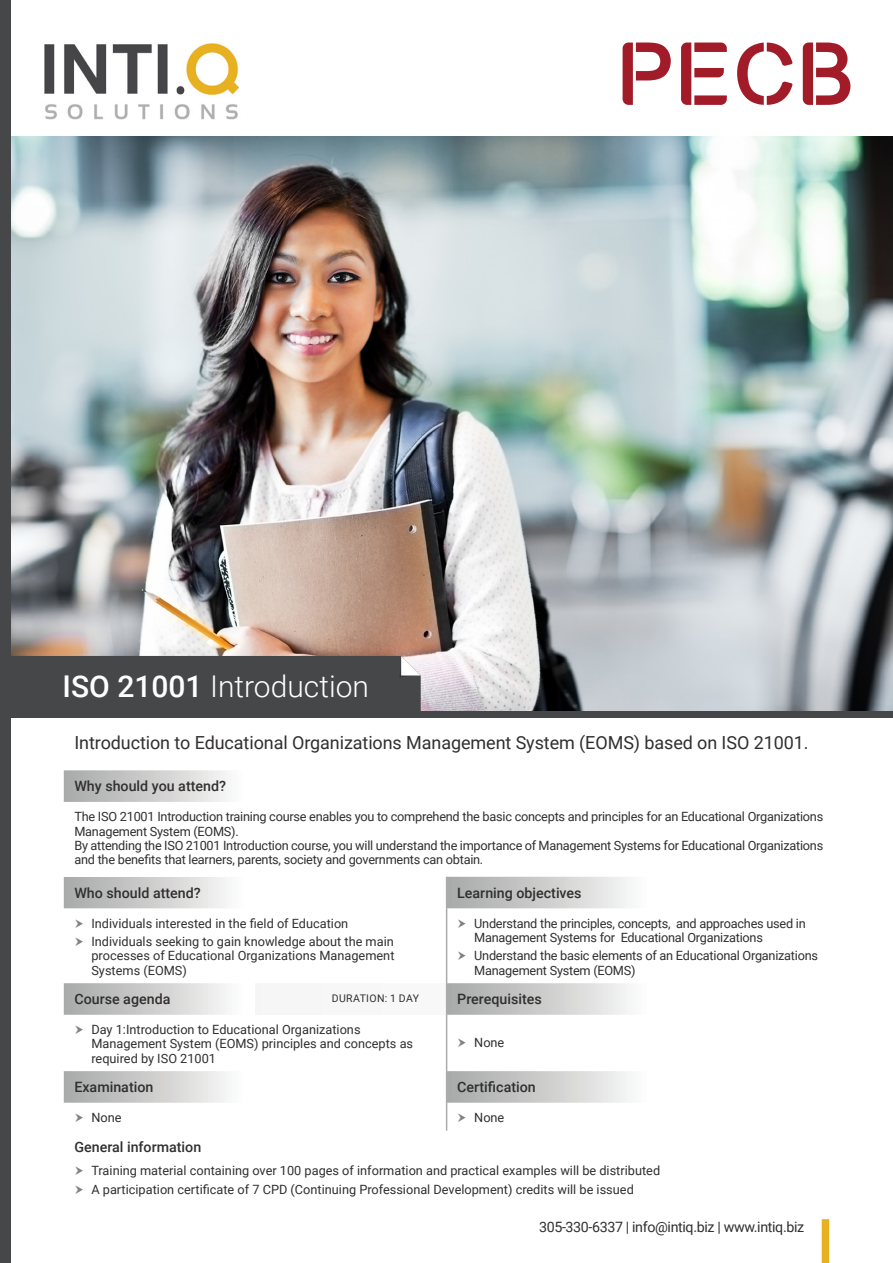
<style>
.page{position:relative;width:893px;height:1263px;background:#fff}
.page>*{position:absolute;margin:0;border:0;box-sizing:border-box;transform-origin:0 0}
.t1{font:300 30px "Roboto";color:#fff}
.t2{font:18px "Roboto";letter-spacing:-.005em;color:#312f30}
.Table1{font:500 14.25px "Roboto";color:#312f30}
.Bullet_Points{font:14.25px "Roboto";letter-spacing:-.025em;color:#312f30}
.t3{font:12.75px/14.2px "Roboto";letter-spacing:-.02em;color:#312f30}
.t4{font:12.75px/14.2px "Roboto";color:#312f30}
.Table1-2{font:10.5px "Roboto";letter-spacing:.035em;color:#312f30}
.s1{font-weight:500}
</style>
<div class="page">
<img style="left:11px;top:136px;width:882px;height:575px">
<div style="left:0;top:0;width:11px;height:1263px;background:#454749"></div>
<div style="left:11px;top:656px;width:410px;height:55px;background:#454749"></div>
<div style="left:0;top:711px;width:893px;height:7px;background:#454749"></div>
<svg style="left:64px;top:770px;width:382px;height:333px"></svg>
<div style="left:64px;top:802px;width:765px;height:75px;background:#fff"></div>
<svg style="left:447px;top:877px;width:182px;height:226px"></svg>
<div style="left:255px;top:983px;width:192px;height:32px;background:#f7f7f8"></div>
<hr style="left:446px;top:877px;width:1px;height:31px;background:#ababac">
<hr style="left:446px;top:908px;width:1px;height:75px;background:#ababac">
<hr style="left:446px;top:1015px;width:1px;height:56px;background:#ababac">
<hr style="left:446px;top:1071px;width:1px;height:32px;background:#ababac">
<svg style="left:446px;top:1103px;width:1px;height:27px"></svg>
<hr style="left:446px;top:983px;width:1px;height:32px;background:#ababac">
<div style="left:822px;top:1219px;width:7px;height:44px;background:#e9b11f"></div>
<img style="left:44px;top:43px;width:196px;height:77px">
<svg style="left:623px;top:43px;width:48px;height:62px"></svg>
<svg style="left:681px;top:43px;width:46px;height:62px"></svg>
<svg style="left:737px;top:43px;width:55px;height:62px"></svg>
<svg style="left:803px;top:43px;width:47px;height:62px"></svg>
<svg style="left:75px;top:919px;width:8px;height:9px"></svg>
<svg style="left:75px;top:937px;width:8px;height:9px"></svg>
<svg style="left:458px;top:919px;width:8px;height:9px"></svg>
<svg style="left:458px;top:952px;width:8px;height:8px"></svg>
<svg style="left:75px;top:1025px;width:8px;height:9px"></svg>
<svg style="left:458px;top:1038px;width:8px;height:9px"></svg>
<p class="t1" style="left:63px;top:665px;width:308px"><span class="s1">ISO 21001</span> Introduction</p>
<p class="t2" style="left:74px;top:730px;width:736px">Introduction to Educational Organizations Management System (EOMS) based on ISO 21001.</p>
<p class="Table1" style="left:74px;top:776px;width:153px">Why should you attend?</p>
<p class="t3" style="left:74px;top:809px;width:750px">The ISO 21001 Introduction training course enables you to comprehend the basic concepts and principles for an Educational Organizations<br>Management System (EOMS).</p>
<p class="t3" style="left:74px;top:838px;width:750px">By attending the ISO 21001 Introduction course, you will understand the importance of Management Systems for Educational Organizations and the benefits that learners, parents, society and governments can obtain.</p>
<p class="Table1" style="left:74px;top:883px;width:128px">Who should attend?</p>
<p class="Table1" style="left:457px;top:883px;width:126px">Learning objectives</p>
<p class="t4" style="left:91px;top:915px;width:258px">Individuals interested in the field of Education</p>
<p class="t3" style="left:91px;top:934px;width:305px;text-align:justify">Individuals seeking to gain knowledge about the main processes of Educational Organizations Management Systems (EOMS)</p>
<p class="t3" style="left:474px;top:915px;width:333px">Understand the principles, concepts, and approaches used in<br>Management Systems for Educational Organizations</p>
<p class="t3" style="left:474px;top:948px;width:345px">Understand the basic elements of an Educational Organizations<br>Management System (EOMS)</p>
<p class="Table1" style="left:74px;top:989px;width:98px">Course agenda</p>
<p class="Table1-2" style="left:332px;top:991px;width:89px">DURATION: 1 DAY</p>
<p class="Table1" style="left:457px;top:989px;width:86px">Prerequisites</p>
<p class="t4" style="left:91px;top:1022px;width:323px">Day 1:Introduction to Educational Organizations<br>Management System (EOMS) principles and concepts as required by ISO 21001</p>
<p class="t3" style="left:474px;top:1035px;width:32px">None</p>
<p class="Table1" style="left:74px;top:1077px;width:81px">Examination</p>
<p class="Table1" style="left:457px;top:1077px;width:80px">Certification</p>
<p class="t3" style="left:91px;top:1110px;width:32px">None</p>
<p class="t3" style="left:474px;top:1110px;width:32px">None</p>
<p class="Table1" style="left:74px;top:1136px;width:128px">General information</p>
<p class="t4" style="left:91px;top:1163px;width:570px">Training material containing over 100 pages of information and practical examples will be distributed</p>
<p class="t4" style="left:91px;top:1181px;width:544px">A participation certificate of 7 CPD (Continuing Professional Development) credits will be issued</p>
<p class="Bullet_Points" style="left:539px;top:1217px;width:267px">305-330-6337 | info@intiq.biz | www.intiq.biz</p>
</div>
